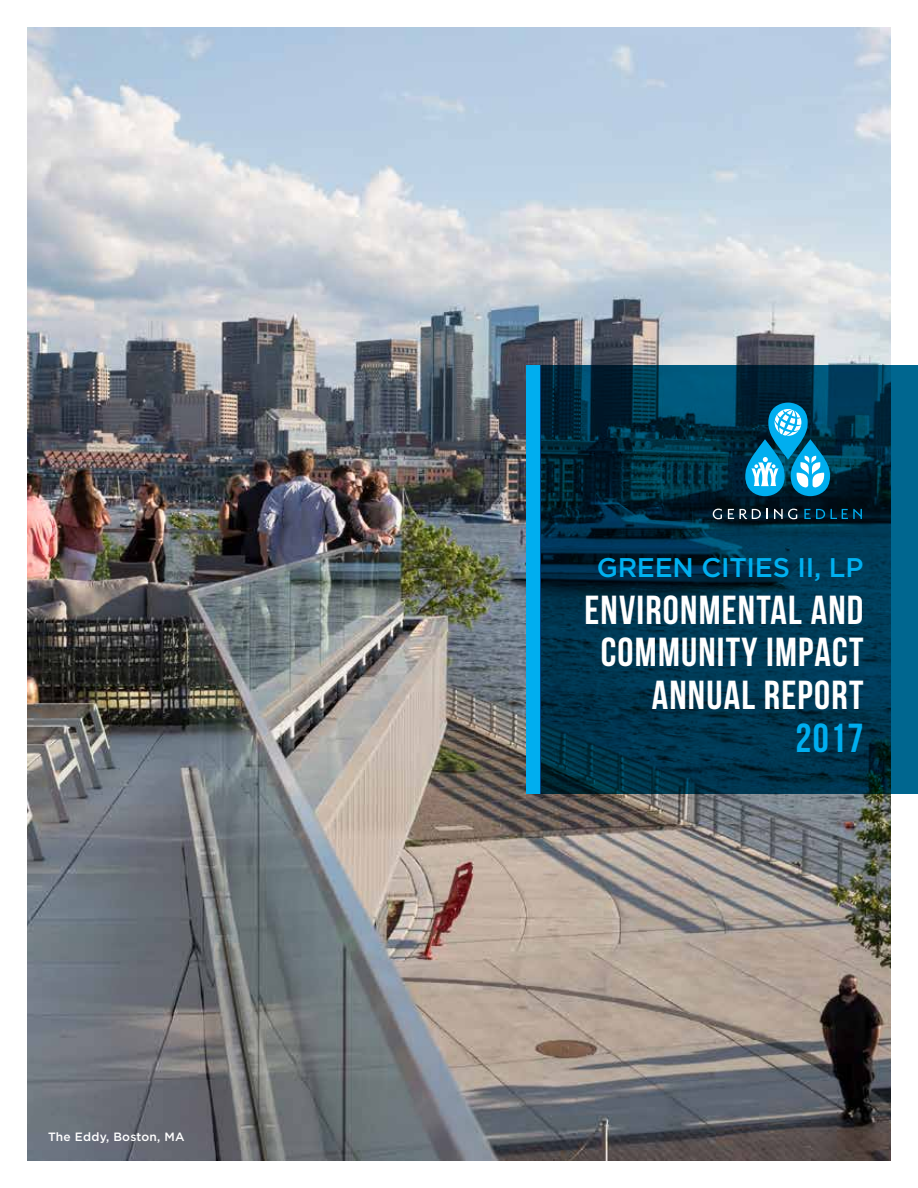
<style>
.page{position:relative;width:918px;height:1188px;background:#fff}
.page>*{position:absolute;margin:0;border:0;box-sizing:border-box;transform-origin:0 0}
.t1{font:700 40.5px/42.8px "Bebas Neue";letter-spacing:.03em;color:#fff;text-align:right}
.t2{font:700 40.5px "Bebas Neue";color:#00aeef}
.t3{font:500 27px "Gotham";letter-spacing:-.01em;color:#00b0f0}
.t4{font:500 12px "Gotham";letter-spacing:.02em;color:#fff}
</style>
<div class="page">
<img style="left:27px;top:27px;width:864px;height:1134px">
<div style="left:527px;top:365px;width:14px;height:429px;background:#00aeef"></div>
<svg style="left:541px;top:365px;width:377px;height:429px;background:#00354d"></svg>
<svg style="left:791px;top:440px;width:39px;height:56px"></svg>
<svg style="left:796px;top:456px;width:29px;height:33px"></svg>
<svg style="left:745px;top:440px;width:40px;height:56px"></svg>
<svg style="left:751px;top:457px;width:28px;height:29px"></svg>
<svg style="left:768px;top:403px;width:40px;height:56px"></svg>
<svg style="left:775px;top:409px;width:26px;height:27px"></svg>
<svg style="left:713px;top:509px;width:9px;height:10px"></svg>
<svg style="left:774px;top:509px;width:23px;height:10px"></svg>
<svg style="left:804px;top:509px;width:21px;height:10px"></svg>
<svg style="left:831px;top:509px;width:31px;height:10px"></svg>
<svg style="left:728px;top:509px;width:40px;height:10px"></svg>
<p class="t4" style="left:48px;top:1129px;width:138px">The Eddy, Boston, MA</p>
<p class="t3" style="left:597px;top:550px;width:268px">GREEN CITIES II, LP</p>
<p class="t1" style="left:584px;top:588px;width:281px">ENVIRONMENTAL AND<br>COMMUNITY IMPACT<br>ANNUAL REPORT</p>
<p class="t2" style="left:796px;top:716px;width:69px">2017</p>
</div>
